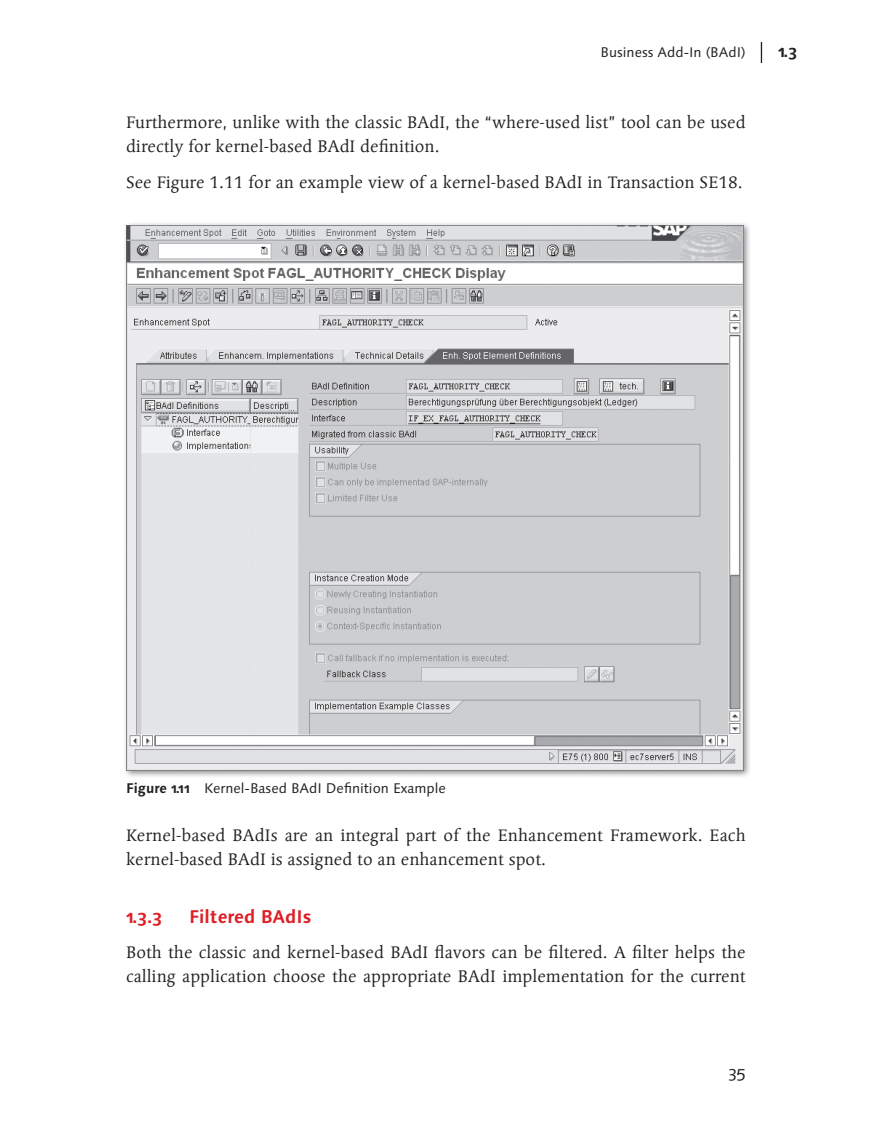
<style>
.page{position:relative;width:870px;height:1134px;background:#fff}
.page>*{position:absolute;margin:0;border:0;box-sizing:border-box;transform-origin:0 0}
.t1{font:700 18.38px "Linotype Syntax";color:#dd1f26}
.t2{font:700 18.38px "Linotype Syntax Os F";color:#dd1f26}
.t3{font:16.62px/24px "Linotype Syntax Serif";color:#231f20}
.t4{font:700 16.62px "Linotype Syntax Os F";color:#231f20}
.t5{font:16.62px "Linotype Syntax Os F";color:#231f20}
.t6{font:14px "Linotype Syntax";color:#231f20}
.t7{font:14px "Linotype Syntax Os F";color:#231f20}
.s1{font-family:"Linotype Syntax Os F";font-weight:700}
</style>
<div class="page">
<svg style="left:761px;top:42px;width:1px;height:21px"></svg>
<div style="left:123px;top:221px;width:628px;height:557px;background:#231f20;opacity:.5"></div>
<img style="left:126px;top:225px;width:617px;height:545px">
<p class="t7" style="left:600px;top:44px;width:147px">Business Add-In (BAdI)</p>
<p class="t4" style="left:778px;top:41px;width:21px">1.3</p>
<p class="t3" style="left:126px;top:111px;width:621px">Furthermore, unlike with the classic BAdI, the “where-used list” tool can be used directly for kernel-based BAdI definition.</p>
<p class="t3" style="left:126px;top:171px;width:618px">See Figure 1.11 for an example view of a kernel-based BAdI in Transaction SE18.</p>
<p class="t6" style="left:126px;top:780px;width:321px"><span class="s1">Figure 1.11</span> Kernel-Based BAdI Definition Example</p>
<p class="t3" style="left:126px;top:824px;width:621px">Kernel-based BAdIs are an integral part of the Enhancement Framework. Each kernel-based BAdI is assigned to an enhancement spot.</p>
<p class="t2" style="left:126px;top:905px;width:37px">1.3.3</p>
<p class="t1" style="left:189px;top:905px;width:124px">Filtered BAdIs</p>
<p class="t3" style="left:126px;top:941px;width:621px">Both the classic and kernel-based BAdI flavors can be filtered. A filter helps the calling application choose the appropriate BAdI implementation for the current</p>
<p class="t5" style="left:729px;top:1062px;width:18px">35</p>
</div>
